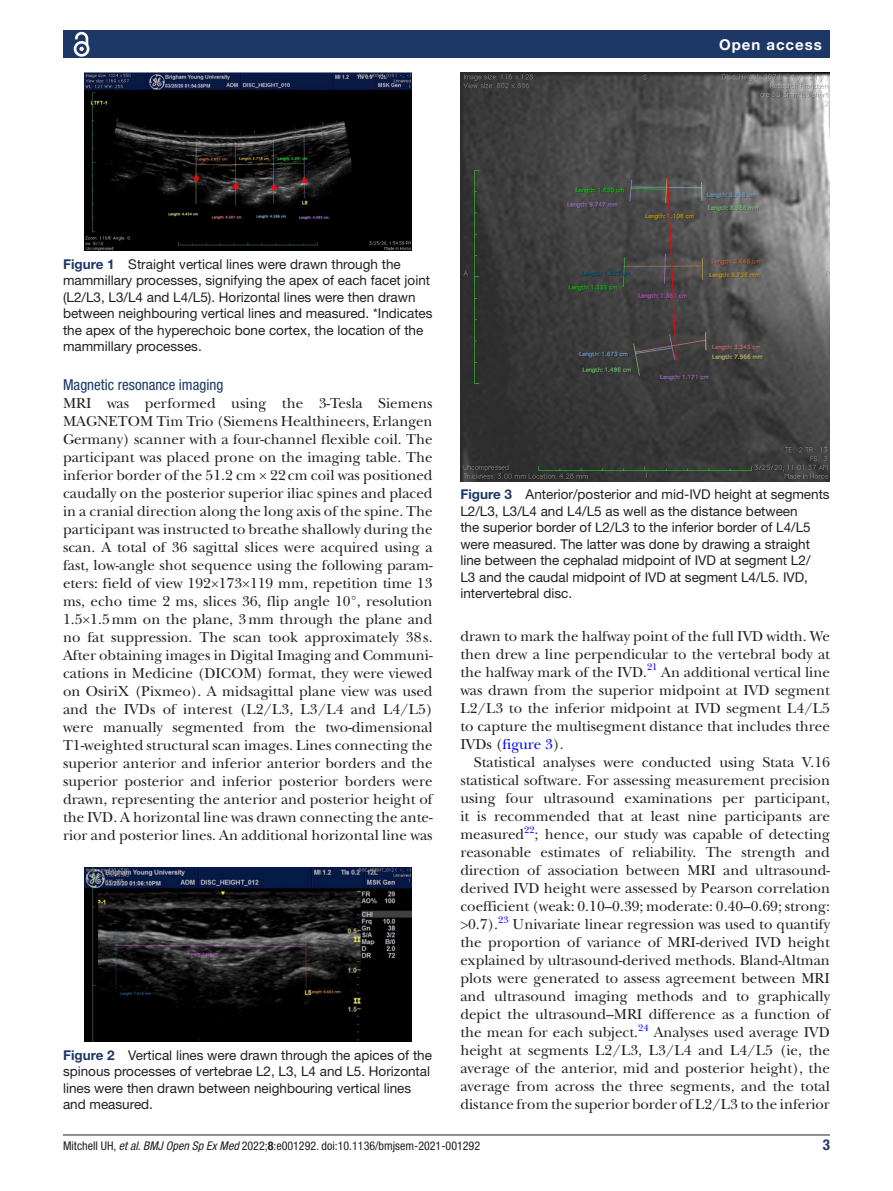
<style>
.page{position:relative;width:893px;height:1191px;background:#fff}
.page>*{position:absolute;margin:0;border:0;box-sizing:border-box;transform-origin:0 0}
.t1{font:15px/18px "New Baskerville";color:#231f20;text-align:justify}
.t2{font:condensed 15px "Helvetica Neue LT Std";color:#1d3766}
.t3{font:700 15px "Helvetica Neue LT Std";letter-spacing:.065em;color:#fff}
.t4{font:700 condensed 15px "Helvetica Neue LT Std";color:#1d3766}
.t5{font:13.5px/16.5px "Helvetica Neue LT Std";color:#231f20}
.t6{font:condensed 12px "Helvetica Neue LT Std";color:#231f20}
.t7{font:9.9px "New Baskerville";color:#00f}
.s1{font-weight:700;color:#1d3766}
.s2{color:#00f}
.s3{font-style:italic}
.s4{font-weight:700}
</style>
<div class="page">
<hr style="left:63px;top:1134px;width:767px;height:1px;background:#231f20">
<div style="left:63px;top:31px;width:767px;height:27px;background:#1d3766"></div>
<svg style="left:73px;top:31px;width:17px;height:26px"></svg>
<img style="left:84px;top:73px;width:327px;height:178px">
<img style="left:84px;top:867px;width:327px;height:174px">
<img style="left:460px;top:73px;width:370px;height:408px">
<p class="t3" style="left:719px;top:35px;width:104px">Open access</p>
<p class="t5" style="left:63px;top:255px;width:371px"><span class="s1">Figure 1</span> Straight vertical lines were drawn through the mammillary processes, signifying the apex of each facet joint (L2/L3, L3/L4 and L4/L5). Horizontal lines were then drawn between neighbouring vertical lines and measured. *Indicates the apex of the hyperechoic bone cortex, the location of the mammillary processes.</p>
<p class="t2" style="left:63px;top:376px;width:162px">Magnetic resonance imaging</p>
<p class="t1" style="left:63px;top:394px;width:371px">MRI was performed using the 3-Tesla Siemens MAGNETOM Tim Trio (Siemens Healthineers, Erlangen Germany) scanner with a four-channel flexible coil. The participant was placed prone on the imaging table. The inferior border of the 51.2 cm × 22cm coil was positioned caudally on the posterior superior iliac spines and placed in a cranial direction along the long axis of the spine. The participant was instructed to breathe shallowly during the scan. A total of 36 sagittal slices were acquired using a fast, low-angle shot sequence using the following param&shy;eters: field of view 192×173×119 mm, repetition time 13 ms, echo time 2 ms, slices 36, flip angle 10°, resolution 1.5×1.5mm on the plane, 3mm through the plane and no fat suppression. The scan took approximately 38s.<br>After obtaining images in Digital Imaging and Communi&shy;cations in Medicine (DICOM) format, they were viewed on OsiriX (Pixmeo). A midsagittal plane view was used and the IVDs of interest (L2/L3, L3/L4 and L4/L5) were manually segmented from the two-dimensional T1-weighted structural scan images. Lines connecting the superior anterior and inferior anterior borders and the superior posterior and inferior posterior borders were drawn, representing the anterior and posterior height of the IVD. A horizontal line was drawn connecting the ante&shy;rior and posterior lines. An additional horizontal line was</p>
<p class="t5" style="left:63px;top:1046px;width:371px"><span class="s1">Figure 2</span> Vertical lines were drawn through the apices of the spinous processes of vertebrae L2, L3, L4 and L5. Horizontal lines were then drawn between neighbouring vertical lines and measured.</p>
<p class="t5" style="left:460px;top:486px;width:371px"><span class="s1">Figure 3</span> Anterior/posterior and mid-IVD height at segments L2/L3, L3/L4 and L4/L5 as well as the distance between<br>the superior border of L2/L3 to the inferior border of L4/L5 were measured. The latter was done by drawing a straight line between the cephalad midpoint of IVD at segment L2/<br>L3 and the caudal midpoint of IVD at segment L4/L5. IVD, intervertebral disc.</p>
<p class="t1" style="left:460px;top:627px;width:371px">drawn to mark the halfway point of the full IVD width. We then drew a line perpendicular to the vertebral body at the halfway mark of the IVD.</p>
<p class="t7" style="left:647px;top:661px;width:12px">21</p>
<p class="t1" style="left:460px;top:663px;width:371px;text-indent:201px">An additional vertical line was drawn from the superior midpoint at IVD segment L2/L3 to the inferior midpoint at IVD segment L4/L5 to capture the multisegment distance that includes three IVDs (<span class="s2">figure 3</span>).</p>
<p class="t1" style="left:460px;top:753px;width:371px;text-indent:14px">Statistical analyses were conducted using Stata V.16 statistical software. For assessing measurement precision using four ultrasound examinations per participant, it is recommended that at least nine participants are measured<sup>22</sup>; hence, our study was capable of detecting reasonable estimates of reliability. The strength and direction of association between MRI and ultrasound&shy;derived IVD height were assessed by Pearson correlation coefficient (weak: 0.10–0.39; moderate: 0.40–0.69; strong: &gt;0.7).</p>
<p class="t7" style="left:498px;top:913px;width:12px">23</p>
<p class="t1" style="left:460px;top:915px;width:371px;text-indent:52px">Univariate linear regression was used to quantify the proportion of variance of MRI-derived IVD height explained by ultrasound-derived methods. Bland-Altman plots were generated to assess agreement between MRI and ultrasound imaging methods and to graphically depict the ultrasound–MRI difference as a function of the mean for each subject.</p>
<p class="t7" style="left:638px;top:1021px;width:12px">24</p>
<p class="t1" style="left:460px;top:1023px;width:371px;text-indent:193px">Analyses used average IVD height at segments L2/L3, L3/L4 and L4/L5 (ie, the average of the anterior, mid and posterior height), the average from across the three segments, and the total distance from the superior border of L2/L3 to the inferior</p>
<p class="t6" style="left:63px;top:1138px;width:419px">Mitchell UH, <span class="s3">et al</span>. <span class="s3">BMJ Open Sp Ex Med</span> 2022;<span class="s4">8</span>:e001292. doi:10.1136/bmjsem-2021-001292</p>
<p class="t4" style="left:823px;top:1135px;width:9px">3</p>
</div>
